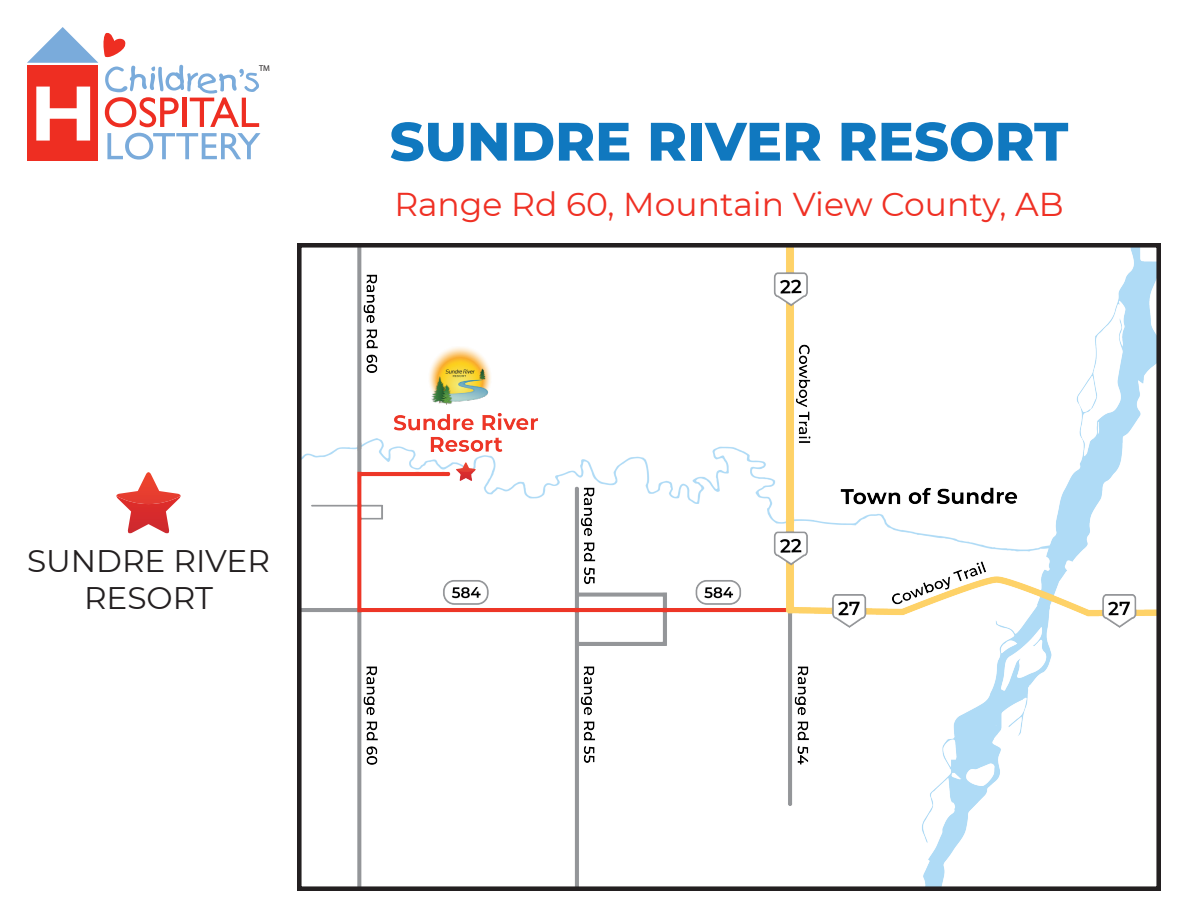
<style>
.page{position:relative;width:1188px;height:918px;background:#fff}
.page>*{position:absolute;margin:0;border:0;box-sizing:border-box;transform-origin:0 0}
.t1{font:800 54px "Montserrat";color:#1078bf}
.t2{font:33px "Montserrat";color:#ef3024}
.t3{font:31.2px/37.5px "Montserrat";color:#231f20;text-align:center}
.t4{font:8.4px "Myriad Pro";color:#231f20}
</style>
<div class="page">
<img style="left:303px;top:249px;width:852px;height:636px">
<div style="left:297px;top:243px;width:864px;height:648px;border:5px solid #231f20"></div>
<svg style="left:27px;top:27px;width:234px;height:133px"></svg>
<svg style="left:116px;top:472px;width:65px;height:61px"></svg>
<img style="left:426px;top:346px;width:70px;height:59px">
<p class="t4" style="left:259px;top:63px;width:12px">TM</p>
<p class="t1" style="left:390px;top:102px;width:680px">SUNDRE RIVER RESORT</p>
<p class="t2" style="left:394px;top:182px;width:671px">Range Rd 60, Mountain View County, AB</p>
<p class="t3" style="left:27px;top:541px;width:244px">SUNDRE RIVER<br>RESORT</p>
</div>
